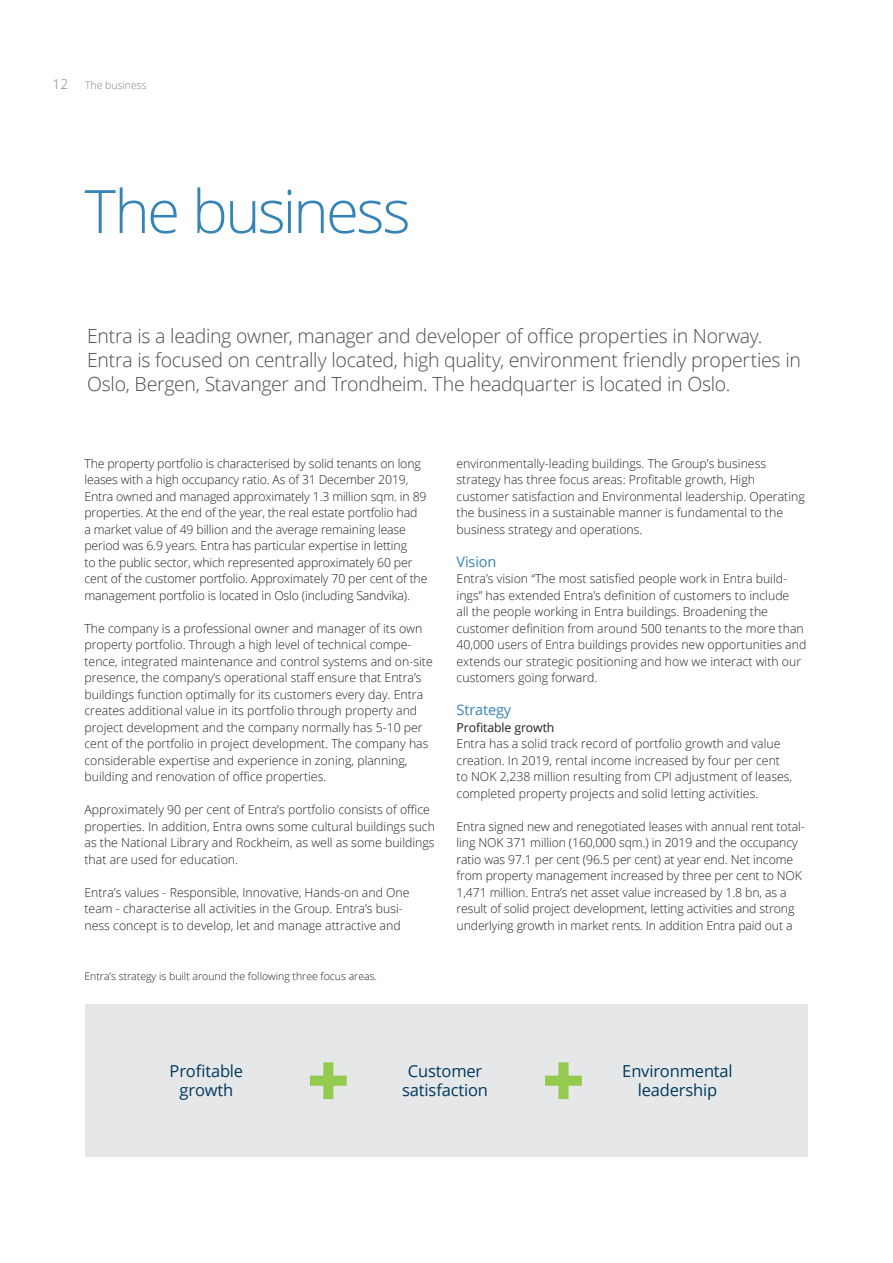
<style>
.page{position:relative;width:893px;height:1263px;background:#fff}
.page>*{position:absolute;margin:0;border:0;box-sizing:border-box;transform-origin:0 0}
.Tittel_40{font:300 60px "Open Sans";letter-spacing:-.045em;color:#3684b6}
.Ingress{font:300 19.5px/24px "Open Sans";letter-spacing:-.015em;color:#4b4c4d}
.t1{font:16.5px/19.5px "Open Sans";letter-spacing:-.01em;color:#00395c;text-align:center}
.Avsnittstittel_1{font:14.55px "Open Sans";letter-spacing:-.01em;color:#3684b6}
.t2{font:300 13.5px "Open Sans";color:#808285}
.t3{font:300 12.3px/16.5px "Open Sans";color:#231f20}
.Avsnittstittel_2{font:12.3px "Open Sans";letter-spacing:-.01em;color:#231f20}
.Bildetekst_NY{font:300 10.5px "Open Sans";color:#231f20}
.t4{font:300 10.5px "Open Sans";color:#808285}
</style>
<div class="page">
<div style="left:85px;top:1004px;width:723px;height:153px;background:#e6e7e9"></div>
<svg style="left:310px;top:1062px;width:37px;height:37px"></svg>
<svg style="left:545px;top:1062px;width:37px;height:37px"></svg>
<p class="t2" style="left:53px;top:75px;width:17px">12</p>
<p class="t4" style="left:85px;top:78px;width:63px">The business</p>
<p class="Tittel_40" style="left:84px;top:170px;width:328px">The business</p>
<p class="Ingress" style="left:87px;top:323px;width:715px">Entra is a leading owner, manager and developer of office properties in Norway.<br>Entra is focused on centrally located, high quality, environment friendly properties in<br>Oslo, Bergen, Stavanger and Trondheim. The headquarter is located in Oslo.</p>
<p class="t3" style="left:84px;top:455px;width:344px">The property portfolio is characterised by solid tenants on long leases with a high occupancy ratio. As of 31 December 2019, Entra owned and managed approximately 1.3 million sqm. in 89 properties. At the end of the year, the real estate portfolio had<br>a market value of 49 billion and the average remaining lease period was 6.9 years. Entra has particular expertise in letting<br>to the public sector, which represented approximately 60 per cent of the customer portfolio. Approximately 70 per cent of the management portfolio is located in Oslo (including Sandvika).</p>
<p class="t3" style="left:84px;top:620px;width:350px">The company is a professional owner and manager of its own property portfolio. Through a high level of technical compe&shy;tence, integrated maintenance and control systems and on-site presence, the company’s operational staff ensure that Entra’s buildings function optimally for its customers every day. Entra creates additional value in its portfolio through property and project development and the company normally has 5-10 per cent of the portfolio in project development. The company has considerable expertise and experience in zoning, planning, building and renovation of office properties.</p>
<p class="t3" style="left:84px;top:801px;width:352px">Approximately 90 per cent of Entra’s portfolio consists of office properties. In addition, Entra owns some cultural buildings such as the National Library and Rockheim, as well as some buildings that are used for education.</p>
<p class="t3" style="left:84px;top:884px;width:327px">Entra’s values - Responsible, Innovative, Hands-on and One team - characterise all activities in the Group. Entra’s busi&shy;ness concept is to develop, let and manage attractive and</p>
<p class="Bildetekst_NY" style="left:84px;top:969px;width:294px">Entra’s strategy is built around the following three focus areas.</p>
<p class="t3" style="left:457px;top:455px;width:350px">environmentally-leading buildings. The Group’s business strategy has three focus areas: Profitable growth, High customer satisfaction and Environmental leadership. Operating the business in a sustainable manner is fundamental to the business strategy and operations.</p>
<p class="Avsnittstittel_1" style="left:457px;top:552px;width:41px">Vision</p>
<p class="t3" style="left:457px;top:570px;width:351px">Entra’s vision “The most satisfied people work in Entra build&shy;ings” has extended Entra’s definition of customers to include<br>all the people working in Entra buildings. Broadening the customer definition from around 500 tenants to the more than 40,000 users of Entra buildings provides new opportunities and extends our strategic positioning and how we interact with our customers going forward.</p>
<p class="Avsnittstittel_1" style="left:457px;top:700px;width:56px">Strategy</p>
<p class="Avsnittstittel_2" style="left:457px;top:719px;width:99px">Profitable growth</p>
<p class="t3" style="left:457px;top:735px;width:337px">Entra has a solid track record of portfolio growth and value creation. In 2019, rental income increased by four per cent to NOK 2,238 million resulting from CPI adjustment of leases, completed property projects and solid letting activities.</p>
<p class="t3" style="left:457px;top:818px;width:350px">Entra signed new and renegotiated leases with annual rent total&shy;ling NOK 371 million (160,000 sqm.) in 2019 and the occupancy ratio was 97.1 per cent (96.5 per cent) at year end. Net income from property management increased by three per cent to NOK 1,471 million. Entra’s net asset value increased by 1.8 bn, as a result of solid project development, letting activities and strong underlying growth in market rents. In addition Entra paid out a</p>
<p class="t1" style="left:170px;top:1061px;width:75px">Profitable growth</p>
<p class="t1" style="left:622px;top:1061px;width:112px">Environmental leadership</p>
<p class="t1" style="left:402px;top:1061px;width:87px">Customer satisfaction</p>
</div>
